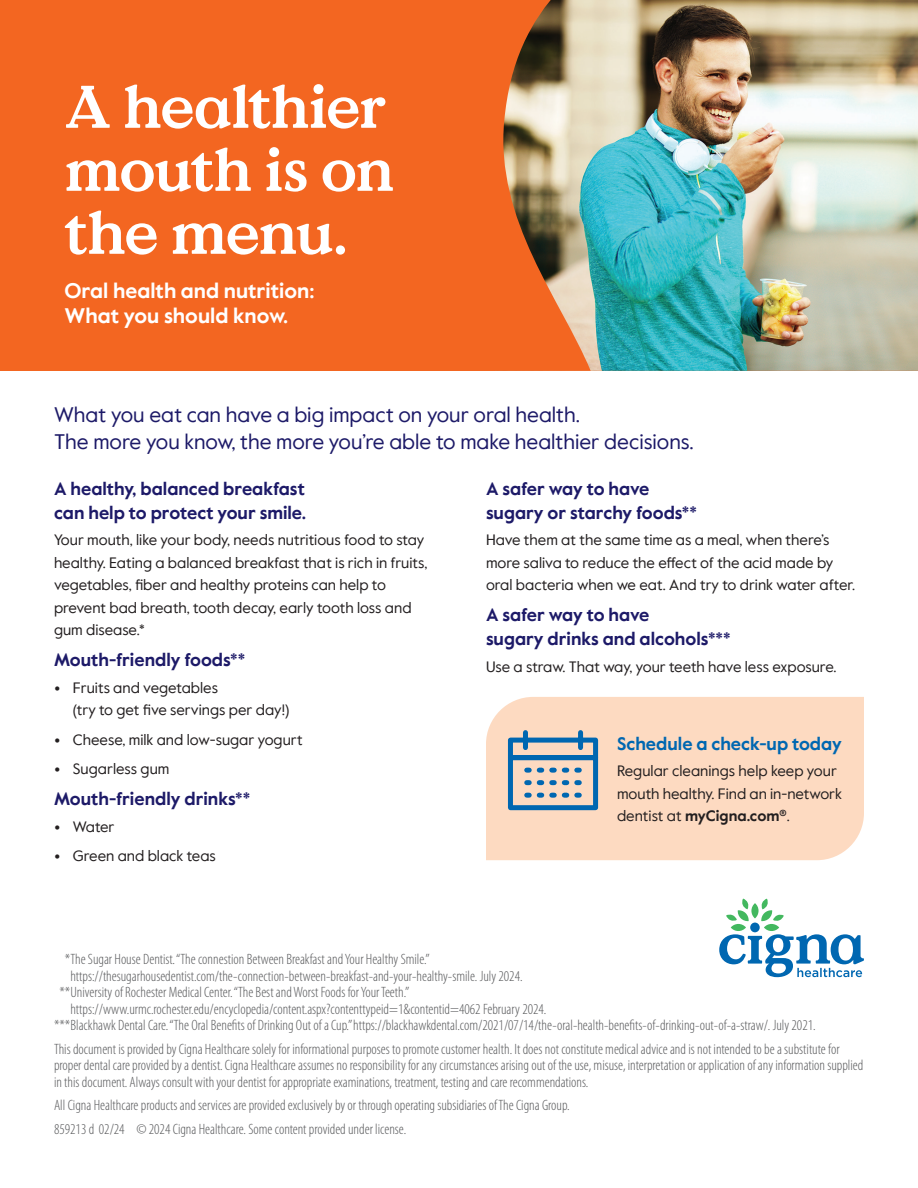
<style>
.page{position:relative;width:918px;height:1188px;background:#fff}
.page>*{position:absolute;margin:0;border:0;box-sizing:border-box;transform-origin:0 0}
.t1{font:700 60px/63px "Value Serif Pro";letter-spacing:-.025em;color:#fff}
.t2{font:21px/27px "Value Sans Pro";color:#1d1a68}
.t3{font:700 21px/25.5px "Value Sans Pro";color:#fff}
.t4{font:700 18px/24px "Value Sans Pro";color:#1d1a68}
.t5{font:700 18px "Value Sans Pro";color:#0067b1}
.t6{font:300 condensed 15px/16.5px "Myriad Pro";color:#57585a}
.t7{font:15px/22.5px "Value Sans Pro";color:#231f20}
.s1{font-weight:700;font-size:18px}
.s2{font-weight:700}
.s3{color:#fff}
</style>
<div class="page">
<div style="left:0;top:0;width:918px;height:371px;background:#f36621"></div>
<img style="left:591px;top:0;width:327px;height:371px">
<svg style="left:503px;top:0;width:88px;height:371px"></svg>
<svg style="left:719px;top:899px;width:145px;height:78px"></svg>
<div style="left:486px;top:697px;width:378px;height:163px;background:#fddac1"></div>
<svg style="left:505px;top:728px;width:96px;height:85px;background:#aeb6bb"></svg>
<h1 class="t1" style="left:64px;top:78px;width:332px">A healthier mouth is on the menu.</h1>
<h2 class="t3" style="left:64px;top:278px;width:251px">Oral health and nutrition:<br>What you should know.</h2>
<h2 class="t2" style="left:54px;top:402px;width:641px">What you eat can have a big impact on your oral health.<br>The more you know, the more you’re able to make healthier decisions.</h2>
<p class="t4" style="left:54px;top:477px;width:254px">A healthy, balanced breakfast can help to protect your smile.</p>
<p class="t7" style="left:54px;top:529px;width:375px">Your mouth, like your body, needs nutritious food to stay healthy. Eating a balanced breakfast that is rich in fruits, vegetables, fiber and healthy proteins can help to prevent bad breath, tooth decay, early tooth loss and gum disease.*</p>
<p class="t4" style="left:54px;top:649px;width:193px">Mouth-friendly foods**</p>
<p class="t7" style="left:73px;top:677px;width:218px;text-indent:-19px"><span class="s1">•</span> Fruits and vegetables<br>(try to get five servings per day!)</p>
<p class="t7" style="left:54px;top:729px;width:250px"><span class="s1">•</span> Cheese, milk and low-sugar yogurt</p>
<p class="t7" style="left:54px;top:758px;width:117px"><span class="s1">•</span> Sugarless gum</p>
<p class="t4" style="left:54px;top:787px;width:198px">Mouth-friendly drinks**</p>
<p class="t7" style="left:54px;top:815px;width:62px"><span class="s1">•</span> Water</p>
<p class="t7" style="left:54px;top:845px;width:163px"><span class="s1">•</span> Green and black teas</p>
<p class="t4" style="left:486px;top:477px;width:213px">A safer way to have sugary or starchy foods**</p>
<p class="t7" style="left:486px;top:529px;width:371px">Have them at the same time as a meal, when there’s more saliva to reduce the effect of the acid made by oral bacteria when we eat. And try to drink water after.</p>
<p class="t4" style="left:486px;top:604px;width:246px">A safer way to have<br>sugary drinks and alcohols***</p>
<p class="t7" style="left:486px;top:656px;width:352px">Use a straw. That way, your teeth have less exposure.</p>
<p class="t5" style="left:617px;top:732px;width:226px">Schedule a check-up today</p>
<p class="t7" style="left:617px;top:760px;width:226px">Regular cleanings help keep your mouth healthy. Find an in-network dentist at <span class="s2">myCigna.com</span><sup>®</sup>.</p>
<p class="t6" style="left:54px;top:952px;width:377px"><span class="s3">**</span>*The Sugar House Dentist. “The connestion Between Breakfast and Your Healthy Smile.”</p>
<p class="t6" style="left:70px;top:968px;width:454px">https://thesugarhousedentist.com/the-connection-between-breakfast-and-your-healthy-smile. July 2024.</p>
<p class="t6" style="left:54px;top:985px;width:357px"><span class="s3">*</span>**University of Rochester Medical Center. “The Best and Worst Foods for Your Teeth.”</p>
<p class="t6" style="left:70px;top:1001px;width:478px">https://www.urmc.rochester.edu/encyclopedia/content.aspx?contenttypeid=1&amp;contentid=4062 February 2024.</p>
<p class="t6" style="left:54px;top:1018px;width:763px">***Blackhawk Dental Care. “The Oral Benefits of Drinking Out of a Cup.” https://blackhawkdental.com/2021/07/14/the-oral-health-benefits-of-drinking-out-of-a-straw/. July 2021.</p>
<p class="t6" style="left:54px;top:1041px;width:811px">This document is provided by Cigna Healthcare solely for informational purposes to promote customer health. It does not constitute medical advice and is not intended to be a substitute for proper dental care provided by a dentist. Cigna Healthcare assumes no responsibility for any circumstances arising out of the use, misuse, interpretation or application of any information supplied in this document. Always consult with your dentist for appropriate examinations, treatment, testing and care recommendations.</p>
<p class="t6" style="left:54px;top:1094px;width:517px;line-height:23.5px">All Cigna Healthcare products and services are provided exclusively by or through operating subsidiaries of The Cigna Group.<br>859213 d 02/24 © 2024 Cigna Healthcare. Some content provided under license.</p>
</div>
